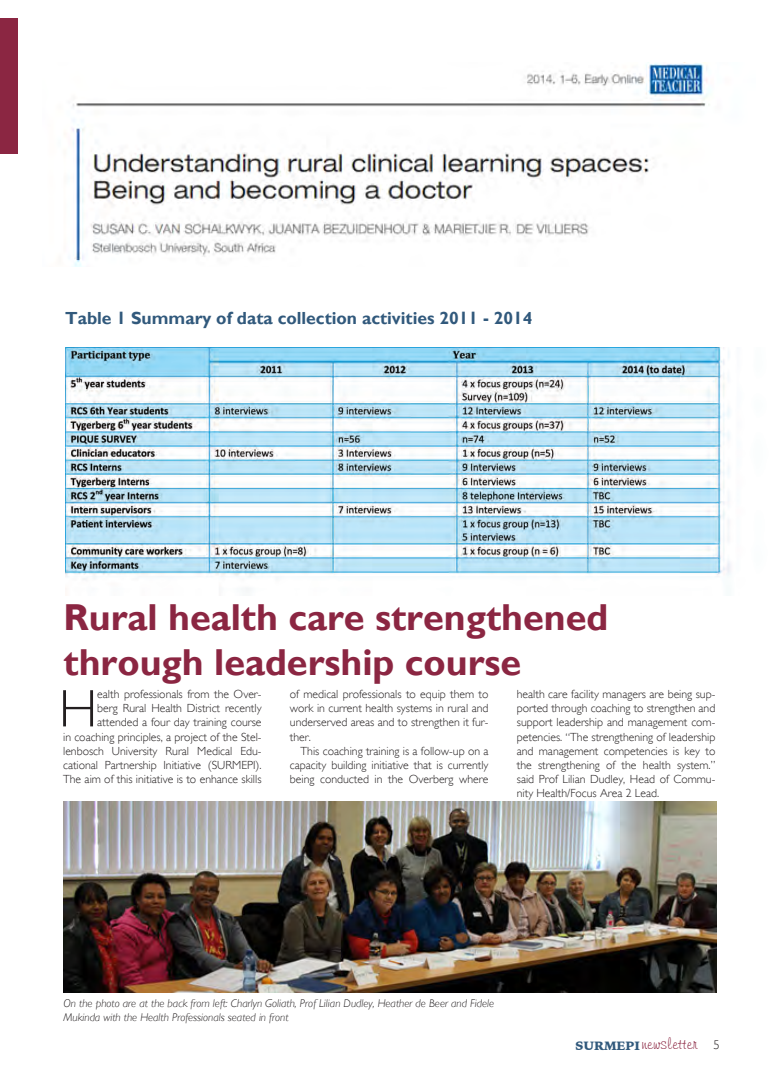
<style>
.page{position:relative;width:780px;height:1088px;background:#fff}
.page>*{position:absolute;margin:0;border:0;box-sizing:border-box;transform-origin:0 0}
.teks{font:300 53.25px "Gill Sans";color:#231f20}
.Heading_1{font:700 37.5px/45px "Gill Sans";color:#8b2642}
.Heading_1-2{font:700 17.5px "Gill Sans";color:#31597c}
.t1{font:16.88px "Freehand 591 BT Regular A";color:#8b2642}
.teks-2{font:300 11.75px/14.1px "Gill Sans";color:#231f20;text-align:justify}
.body_copy{font:italic 300 11.25px/13.5px "Gill Sans";color:#231f20}
.s1{font-family:"Iowan Old Style BT";font-weight:900;font-size:12px;color:#31597c}
.s2{font-family:"Gill Sans";font-weight:300;font-size:12.5px;color:#231f20}
</style>
<div class="page">
<div style="left:0;top:18px;width:18px;height:135px;background:#8b2642"></div>
<img style="left:72px;top:63px;width:638px;height:203px">
<img style="left:63px;top:802px;width:654px;height:190px">
<img style="left:65px;top:348px;width:666px;height:243px">
<p class="Heading_1-2" style="left:65px;top:308px;width:468px">Table 1 Summary of data collection activities 2011 - 2014</p>
<p class="Heading_1" style="left:64px;top:595px;width:546px">Rural health care strengthened through leadership course</p>
<p class="teks" style="left:59px;top:677px;width:40px">H</p>
<p class="teks-2" style="left:63px;top:687px;width:200px;text-align:right">ealth professionals from the Over-<br>berg Rural Health District recently attended a four day training course<br>in coaching principles, a project of the Stel&shy;lenbosch University Rural Medical Edu&shy;cational Partnership Initiative (SURMEPI).<br>The aim of this initiative is to enhance skills</p>
<p class="teks-2" style="left:290px;top:687px;width:200px">of medical professionals to equip them to work in current health systems in rural and underserved areas and to strengthen it fur&shy;ther.</p>
<p class="teks-2" style="left:290px;top:743px;width:200px;text-indent:11px">This coaching training is a follow-up on a capacity building initiative that is currently being conducted in the Overberg where</p>
<p class="teks-2" style="left:517px;top:687px;width:200px">health care facility managers are being sup&shy;ported through coaching to strengthen and support leadership and management com&shy;petencies. “The strengthening of leadership and management competencies is key to the strengthening of the health system.” said Prof Lilian Dudley, Head of Commu&shy;nity Health/Focus Area 2 Lead.</p>
<p class="body_copy" style="left:64px;top:996px;width:432px">On the photo are at the back from left: Charlyn Goliath, Prof Lilian Dudley, Heather de Beer and Fidele<br>Mukinda with the Health Professionals seated in front</p>
<h3 class="t1" style="left:575px;top:1033px;width:146px"><span class="s1">SURMEPI</span> newsletter <span class="s2">5</span></h3>
</div>
